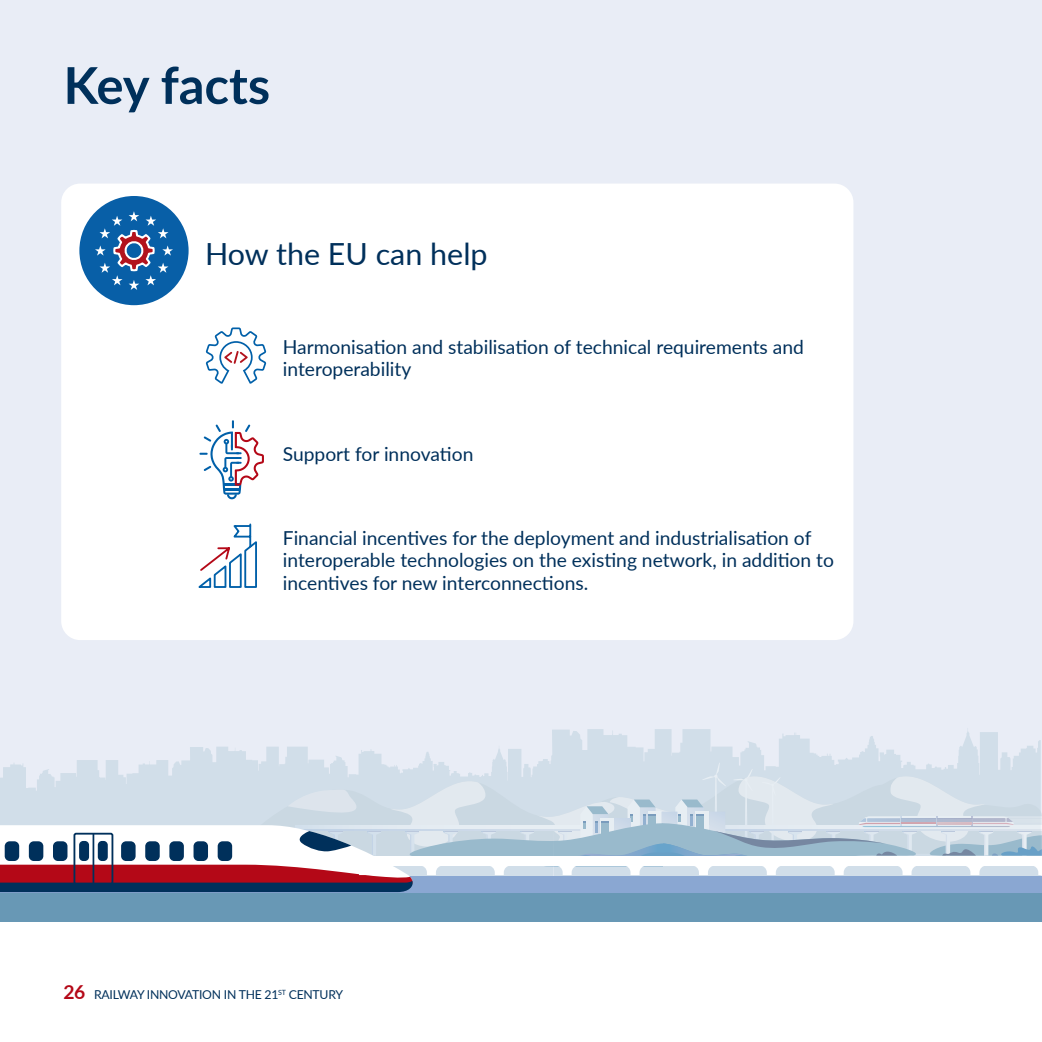
<style>
.page{position:relative;width:1042px;height:1042px;background:#fff}
.page>*{position:absolute;margin:0;border:0;box-sizing:border-box;transform-origin:0 0}
.t1{font:700 50.75px "Lato";color:#00305b}
.t2{font:30.45px "Lato";color:#00305b}
.t3{font:19.25px/22.8px "Lato";color:#00305b}
.t4{font:12.25px "Lato";letter-spacing:-.02em;color:#00305b}
.s1{font-weight:700;font-size:19.25px;color:#b40817}
</style>
<div class="page">
<div style="left:0;top:0;width:1042px;height:920px;background:#e9edf6"></div>
<svg style="left:190px;top:747px;width:362px;height:13px"></svg>
<svg style="left:552px;top:729px;width:488px;height:31px"></svg>
<div style="left:61px;top:184px;width:792px;height:456px;background:#fff;border-radius:19px"></div>
<div style="left:79px;top:196px;width:110px;height:109px;background:#085fa7;border-radius:50%"></div>
<svg style="left:95px;top:211px;width:78px;height:79px"></svg>
<svg style="left:198px;top:523px;width:59px;height:65px"></svg>
<svg style="left:205px;top:327px;width:62px;height:57px"></svg>
<svg style="left:199px;top:420px;width:65px;height:79px"></svg>
<svg style="left:0;top:760px;width:1042px;height:133px"></svg>
<div style="left:0;top:893px;width:1042px;height:28px;background:#6898b5"></div>
<h1 class="t1" style="left:63px;top:48px;width:208px">Key facts</h1>
<h2 class="t2" style="left:205px;top:232px;width:284px">How the EU can help</h2>
<p class="t3" style="left:283px;top:334px;width:522px">Harmonisation and stabilisation of technical requirements and interoperability</p>
<p class="t3" style="left:283px;top:441px;width:192px">Support for innovation</p>
<p class="t3" style="left:283px;top:525px;width:553px">Financial incentives for the deployment and industrialisation of interoperable technologies on the existing network, in addition to incentives for new interconnections.</p>
<p class="t4" style="left:63px;top:986px;width:281px"><span class="s1">26</span> RAILWAY INNOVATION IN THE 21<sup>ST</sup> CENTURY</p>
</div>
